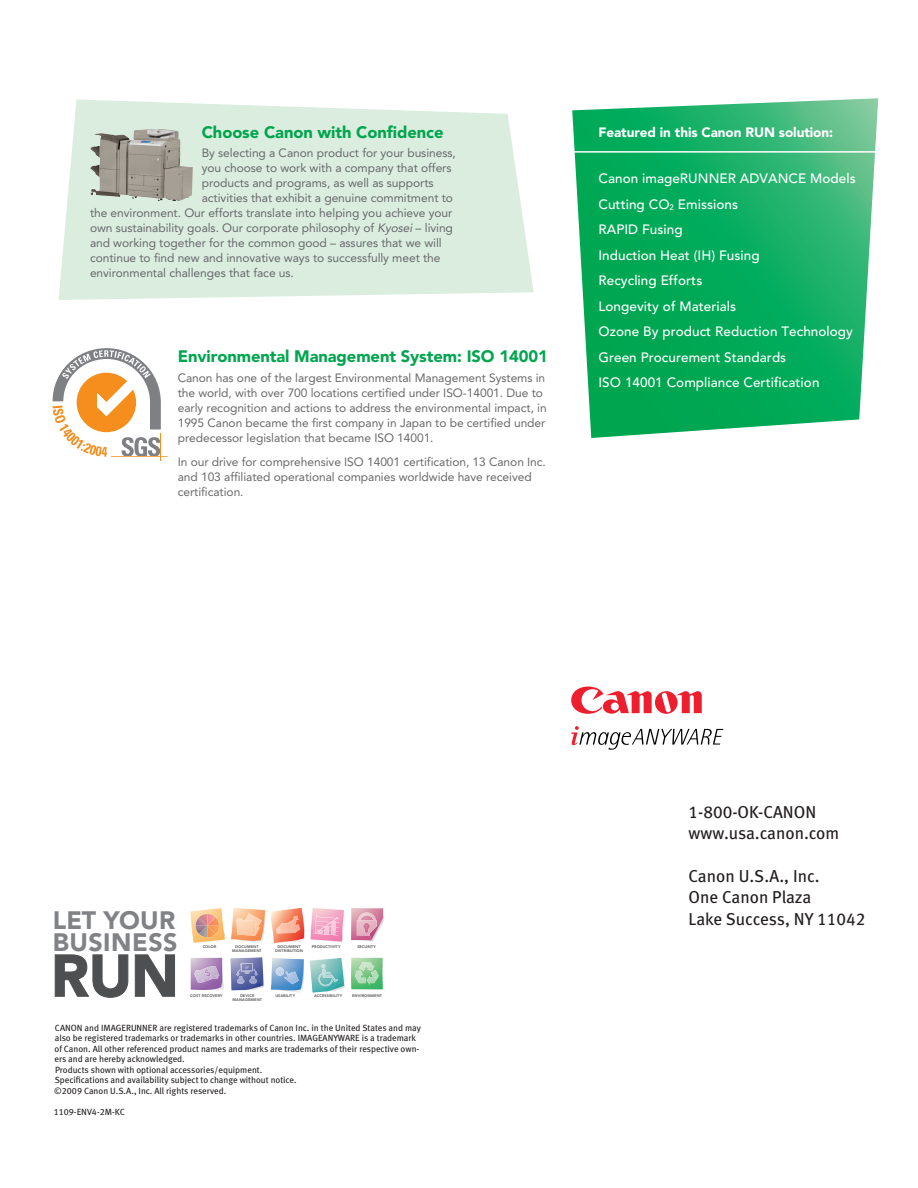
<style>
.page{position:relative;width:918px;height:1188px;background:#fff}
.page>*{position:absolute;margin:0;border:0;box-sizing:border-box;transform-origin:0 0}
.t1{font:900 58.5px "Avenir";color:#4e4f50}
.t2{font:900 25.05px "Avenir";letter-spacing:.015em;color:#808285}
.t3{font:17.25px "Meta Book LF";color:#231f20}
.t4{font:17.25px "Meta";color:#231f20}
.Text_headline{font:900 16.5px "Avenir";letter-spacing:-.005em;color:#00a54f}
.Text_normal_reversed{font:500 13.5px "Avenir";letter-spacing:.005em;color:#fff}
.Text_headline-2{font:900 13.5px "Avenir";letter-spacing:-.005em;color:#fff}
.Text_normal{font:12px/15px "Avenir";letter-spacing:-.005em;color:#69696c}
.t5{font:9px/10.5px "Meta";color:#231f20}
.t6{font:9px "Meta Book LF";color:#231f20}
.t7{font:9px "Meta Book LF Caps";color:#231f20}
.t8{font:900 3.9px/4.1px "Avenir";letter-spacing:.015em;color:#69696c;text-align:center}
.s1{font-style:italic}
</style>
<div class="page">
<svg style="left:572px;top:98px;width:306px;height:340px;background:#2ab671"></svg>
<svg style="left:571px;top:726px;width:152px;height:24px"></svg>
<svg style="left:571px;top:687px;width:131px;height:27px"></svg>
<svg style="left:58px;top:99px;width:476px;height:201px;background:#dcece0"></svg>
<img style="left:90px;top:129px;width:55px;height:70px">
<hr style="left:572px;top:151px;width:309px;height:2px;background:#fff">
<svg style="left:351px;top:908px;width:33px;height:33px"></svg>
<svg style="left:190px;top:908px;width:154px;height:36px"></svg>
<svg style="left:230px;top:957px;width:34px;height:34px"></svg>
<svg style="left:310px;top:958px;width:35px;height:35px"></svg>
<svg style="left:191px;top:958px;width:33px;height:33px"></svg>
<svg style="left:271px;top:958px;width:33px;height:35px"></svg>
<svg style="left:351px;top:958px;width:33px;height:32px"></svg>
<svg style="left:54px;top:954px;width:121px;height:44px"></svg>
<svg style="left:52px;top:348px;width:116px;height:113px"></svg>
<p class="Text_headline" style="left:202px;top:122px;width:243px">Choose Canon with Confidence</p>
<p class="Text_normal" style="left:202px;top:146px;width:256px">By selecting a Canon product for your business,</p>
<p class="Text_normal" style="left:202px;top:161px;width:251px">you choose to work with a company that offers</p>
<p class="Text_normal" style="left:202px;top:176px;width:233px">products and programs, as well as supports</p>
<p class="Text_normal" style="left:202px;top:191px;width:253px">activities that exhibit a genuine commitment to</p>
<p class="Text_normal" style="left:90px;top:206px;width:364px">the environment. Our efforts translate into helping you achieve your</p>
<p class="Text_normal" style="left:90px;top:221px;width:364px">own sustainability goals. Our corporate philosophy of <span class="s1">Kyosei</span> – living</p>
<p class="Text_normal" style="left:90px;top:236px;width:353px">and working together for the common good – assures that we will</p>
<p class="Text_normal" style="left:90px;top:251px;width:352px">continue to find new and innovative ways to successfully meet the</p>
<p class="Text_normal" style="left:90px;top:266px;width:205px">environmental challenges that face us.</p>
<p class="Text_headline" style="left:178px;top:346px;width:299px">Environmental Management System: ISO</p>
<p class="Text_headline" style="left:499px;top:346px;width:50px">14001</p>
<p class="Text_normal" style="left:178px;top:370px;width:371px">Canon has one of the largest Environmental Management Systems in the world, with over 700 locations certified under ISO-14001. Due to early recognition and actions to address the environmental impact, in 1995 Canon became the first company in Japan to be certified under predecessor legislation that became ISO 14001.</p>
<p class="Text_normal" style="left:178px;top:454px;width:370px">In our drive for comprehensive ISO 14001 certification, 13 Canon Inc. and 103 affiliated operational companies worldwide have received certification.</p>
<p class="Text_headline-2" style="left:598px;top:124px;width:236px">Featured in this Canon RUN solution:</p>
<p class="Text_normal_reversed" style="left:598px;top:171px;width:259px">Canon imageRUNNER ADVANCE Models</p>
<p class="Text_normal_reversed" style="left:598px;top:196px;width:141px">Cutting CO<sub>2</sub> Emissions</p>
<p class="Text_normal_reversed" style="left:598px;top:222px;width:86px">RAPID Fusing</p>
<p class="Text_normal_reversed" style="left:598px;top:247px;width:163px">Induction Heat (IH) Fusing</p>
<p class="Text_normal_reversed" style="left:598px;top:273px;width:105px">Recycling Efforts</p>
<p class="Text_normal_reversed" style="left:598px;top:298px;width:139px">Longevity of Materials</p>
<p class="Text_normal_reversed" style="left:598px;top:324px;width:256px">Ozone By product Reduction Technology</p>
<p class="Text_normal_reversed" style="left:598px;top:349px;width:189px">Green Procurement Standards</p>
<p class="Text_normal_reversed" style="left:598px;top:375px;width:223px">ISO 14001 Compliance Certification</p>
<p class="t2" style="left:53px;top:905px;width:105px">let your</p>
<p class="t2" style="left:53px;top:927px;width:126px">busin ess</p>
<p class="t1" style="left:51px;top:941px;width:41px">run</p>
<p class="t8" style="left:232px;top:944px;width:31px">DOCUMENT<br>MANAGEMENT</p>
<p class="t8" style="left:312px;top:944px;width:30px">PRODUCTIVITY</p>
<p class="t8" style="left:203px;top:944px;width:15px">COLOR</p>
<p class="t8" style="left:277px;top:945px;width:25px">DOCUMENT</p>
<p class="t8" style="left:357px;top:944px;width:20px">SECURITY</p>
<p class="t8" style="left:275px;top:949px;width:29px">DISTRIBUTION</p>
<p class="t8" style="left:190px;top:994px;width:34px">COST RECOVERY</p>
<p class="t8" style="left:275px;top:994px;width:21px">USABILITY</p>
<p class="t8" style="left:314px;top:994px;width:30px">ACCESSIBILITY</p>
<p class="t8" style="left:352px;top:994px;width:31px">ENVIRONMENT</p>
<p class="t8" style="left:232px;top:994px;width:31px">DEVICE<br>MANAGEMENT</p>
<p class="t5" style="left:54px;top:1022px;width:368px">CANON and IMAGERUNNER are registered trademarks of Canon Inc. in the United States and may also be registered trademarks or trademarks in other countries. IMAGEANYWARE is a trademark of Canon. All other referenced product names and marks are trademarks of their respective own&shy;ers and are hereby acknowledged.<br>Products shown with optional accessories/equipment.<br>Specifications and availability subject to change without notice.</p>
<p class="t6" style="left:54px;top:1085px;width:174px">©2009 Canon U.S.A., Inc. All rights reserved.</p>
<p class="t7" style="left:54px;top:1106px;width:73px">1109-ENV4-2M-KC</p>
<p class="t3" style="left:688px;top:801px;width:129px">1-800-OK-CANON</p>
<p class="t4" style="left:688px;top:822px;width:152px">www.usa.canon.com</p>
<p class="t3" style="left:688px;top:865px;width:133px">Canon U.S.A., Inc.</p>
<p class="t3" style="left:688px;top:887px;width:124px">One Canon Plaza</p>
<p class="t3" style="left:688px;top:908px;width:178px">Lake Success, NY 11042</p>
</div>
